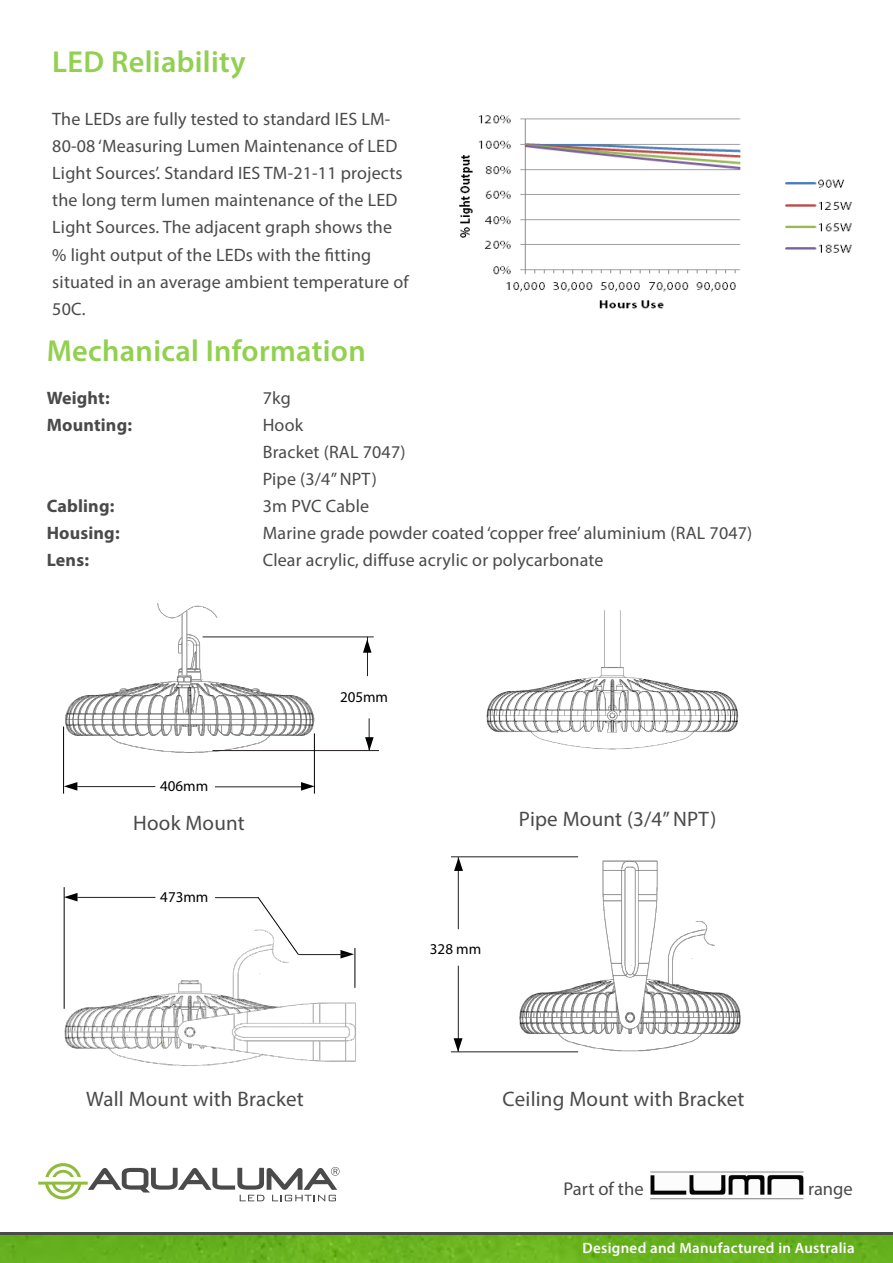
<style>
.page{position:relative;width:893px;height:1263px;background:#fff}
.page>*{position:absolute;margin:0;border:0;box-sizing:border-box;transform-origin:0 0}
.t1{font:600 30.45px "Myriad Pro";letter-spacing:.01em;color:#92d050}
.t2{font:21px "Myriad Pro";letter-spacing:.01em;color:#4a4a4a}
.t3{font:18.6px "Myriad Pro";color:#4a4a4a}
.t4{font:18px/27px "Myriad Pro";letter-spacing:.01em;color:#4a4a4a}
.t5{font:700 18px "Myriad Pro";letter-spacing:.01em;color:#4a4a4a}
.t6{font:600 15px "Myriad Pro";letter-spacing:.02em;color:#fff}
.t7{font:15px "Myriad Pro";color:#000}
</style>
<div class="page">
<img style="left:64px;top:603px;width:258px;height:158px">
<img style="left:63px;top:920px;width:293px;height:146px">
<img style="left:0;top:1235px;width:893px;height:28px">
<svg style="left:38px;top:1163px;width:302px;height:38px"></svg>
<hr style="left:0;top:1232px;width:893px;height:3px;background:#4a4a4a">
<img style="left:650px;top:1171px;width:154px;height:29px">
<hr style="left:367px;top:637px;width:1px;height:39px;background:#241f21">
<svg style="left:363px;top:640px;width:8px;height:13px"></svg>
<hr style="left:203px;top:637px;width:171px;height:1px;background:#241f21">
<hr style="left:212px;top:750px;width:167px;height:1px;background:#241f21">
<hr style="left:369px;top:718px;width:1px;height:33px;background:#241f21">
<svg style="left:365px;top:737px;width:9px;height:14px"></svg>
<img style="left:486px;top:610px;width:253px;height:140px">
<hr style="left:215px;top:786px;width:86px;height:1px;background:#241f21">
<svg style="left:301px;top:782px;width:13px;height:9px"></svg>
<hr style="left:77px;top:786px;width:78px;height:1px;background:#241f21">
<svg style="left:64px;top:782px;width:13px;height:9px"></svg>
<hr style="left:63px;top:726px;width:1px;height:68px;background:#000">
<hr style="left:314px;top:733px;width:1px;height:61px;background:#000">
<hr style="left:458px;top:857px;width:1px;height:72px;background:#241f21">
<svg style="left:454px;top:857px;width:9px;height:14px"></svg>
<hr style="left:451px;top:856px;width:127px;height:1px;background:#241f21">
<hr style="left:451px;top:1051px;width:127px;height:1px;background:#241f21">
<hr style="left:458px;top:966px;width:1px;height:86px;background:#241f21">
<svg style="left:454px;top:1038px;width:8px;height:14px"></svg>
<hr style="left:215px;top:897px;width:43px;height:1px;background:#241f21">
<svg style="left:340px;top:950px;width:14px;height:8px"></svg>
<hr style="left:78px;top:897px;width:77px;height:1px;background:#241f21">
<svg style="left:65px;top:893px;width:13px;height:8px"></svg>
<hr style="left:64px;top:887px;width:1px;height:122px;background:#000">
<hr style="left:355px;top:948px;width:1px;height:40px;background:#000">
<hr style="left:299px;top:954px;width:48px;height:1px;background:#241f21">
<svg style="left:257px;top:897px;width:42px;height:58px"></svg>
<img style="left:506px;top:856px;width:235px;height:197px">
<img style="left:459px;top:115px;width:393px;height:194px">
<h1 class="t1" style="left:52px;top:43px;width:195px">LED Reliability</h1>
<p class="t4" style="left:52px;top:106px;width:358px">The LEDs are fully tested to standard IES LM-80-08 ‘Measuring Lumen Maintenance of LED Light Sources’. Standard IES TM-21-11 projects the long term lumen maintenance of the LED Light Sources. The adjacent graph shows the % light output of the LEDs with the fitting situated in an average ambient temperature of 50C.</p>
<h1 class="t1" style="left:47px;top:331px;width:320px">Mechanical Information</h1>
<p class="t5" style="left:47px;top:387px;width:65px">Weight:</p>
<p class="t4" style="left:263px;top:385px;width:30px">7kg</p>
<p class="t5" style="left:47px;top:414px;width:87px">Mounting:</p>
<p class="t4" style="left:263px;top:412px;width:144px">Hook<br>Bracket (RAL 7047)<br>Pipe (3/4” NPT)</p>
<p class="t5" style="left:47px;top:495px;width:69px">Cabling:</p>
<p class="t4" style="left:263px;top:493px;width:108px">3m PVC Cable</p>
<p class="t5" style="left:47px;top:522px;width:74px">Housing:</p>
<p class="t4" style="left:263px;top:520px;width:491px">Marine grade powder coated ‘copper free’ aluminium (RAL 7047)</p>
<p class="t5" style="left:47px;top:549px;width:44px">Lens:</p>
<p class="t4" style="left:263px;top:547px;width:342px">Clear acrylic, diffuse acrylic or polycarbonate</p>
<p class="t7" style="left:160px;top:777px;width:50px">406mm</p>
<p class="t2" style="left:133px;top:810px;width:113px">Hook Mount</p>
<p class="t7" style="left:160px;top:888px;width:50px">473mm</p>
<p class="t7" style="left:340px;top:688px;width:50px">205mm</p>
<p class="t2" style="left:519px;top:806px;width:199px">Pipe Mount (3/4” NPT)</p>
<p class="t7" style="left:430px;top:940px;width:53px">328 mm</p>
<p class="t2" style="left:86px;top:1086px;width:219px">Wall Mount with Bracket</p>
<p class="t2" style="left:503px;top:1086px;width:243px">Ceiling Mount with Bracket</p>
<p class="t3" style="left:563px;top:1177px;width:82px">Part of the</p>
<p class="t3" style="left:808px;top:1177px;width:46px">range</p>
<p class="t6" style="left:583px;top:1238px;width:274px">Designed and Manufactured in Australia</p>
</div>
